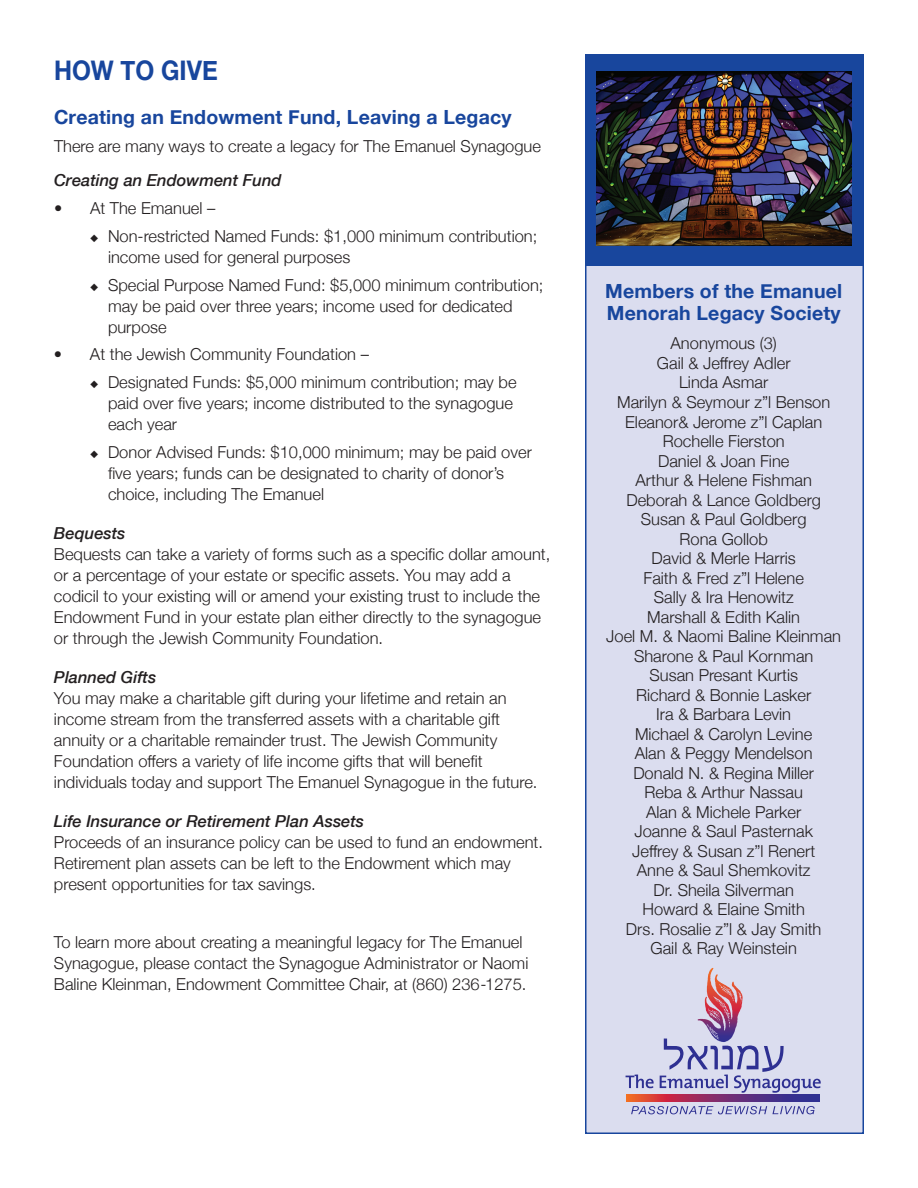
<style>
.page{position:relative;width:918px;height:1188px;background:#fff}
.page>*{position:absolute;margin:0;border:0;box-sizing:border-box;transform-origin:0 0}
.t1{font:700 27px "Helvetica Neue";color:#18469d;scale:.9 1}
.t2{font:700 19.5px/22.5px "Helvetica Neue";letter-spacing:.01em;color:#18469d}
.t3{font:300 16.5px/19.5px "Helvetica Neue";color:#231f20}
.t4{font:italic 500 16.5px "Helvetica Neue";color:#231f20}
</style>
<div class="page">
<div style="left:585px;top:264px;width:279px;height:870px;background:#dbddef;border:2px solid #18469d"></div>
<div style="left:585px;top:54px;width:279px;height:211px;background:#18469d"></div>
<img style="left:597px;top:72px;width:255px;height:173px">
<svg style="left:626px;top:1075px;width:28px;height:13px"></svg>
<svg style="left:631px;top:1106px;width:184px;height:8px"></svg>
<svg style="left:660px;top:1039px;width:161px;height:54px"></svg>
<svg style="left:626px;top:1095px;width:194px;height:6px"></svg>
<svg style="left:707px;top:968px;width:5px;height:29px"></svg>
<h1 class="t1" style="left:54px;top:50px;width:183px">HOW TO GIVE</h1>
<p class="t2" style="left:54px;top:106px;width:459px">Creating an Endowment Fund, Leaving a Legacy</p>
<p class="t3" style="left:54px;top:135px;width:489px">There are many ways to create a legacy for The Emanuel Synagogue</p>
<p class="t4" style="left:54px;top:166px;width:229px">Creating an Endowment Fund</p>
<p class="t3" style="left:54px;top:197px;width:163px">• At The Emanuel –</p>
<p class="t3" style="left:108px;top:224px;width:431px;line-height:21px;text-indent:-18px">◆ Non-restricted Named Funds: $1,000 minimum contribution; income used for general purposes</p>
<p class="t3" style="left:108px;top:273px;width:437px;line-height:21px;text-indent:-18px">◆ Special Purpose Named Fund: $5,000 minimum contribution; may be paid over three years; income used for dedicated purpose</p>
<p class="t3" style="left:54px;top:344px;width:317px">• At the Jewish Community Foundation –</p>
<p class="t3" style="left:108px;top:371px;width:410px;line-height:21px;text-indent:-18px">◆ Designated Funds: $5,000 minimum contribution; may be paid over five years; income distributed to the synagogue each year</p>
<p class="t3" style="left:108px;top:440px;width:425px;line-height:21px;text-indent:-18px">◆ Donor Advised Funds: $10,000 minimum; may be paid over five years; funds can be designated to charity of donor’s choice, including The Emanuel</p>
<p class="t4" style="left:54px;top:519px;width:73px">Bequests</p>
<p class="t3" style="left:54px;top:542px;width:498px;line-height:21px">Bequests can take a variety of forms such as a specific dollar amount, or a percentage of your estate or specific assets. You may add a codicil to your existing will or amend your existing trust to include the Endowment Fund in your estate plan either directly to the synagogue or through the Jewish Community Foundation.</p>
<p class="t4" style="left:54px;top:663px;width:104px">Planned Gifts</p>
<p class="t3" style="left:54px;top:686px;width:485px;line-height:21px">You may make a charitable gift during your lifetime and retain an income stream from the transferred assets with a charitable gift annuity or a charitable remainder trust. The Jewish Community Foundation offers a variety of life income gifts that will benefit individuals today and support The Emanuel Synagogue in the future.</p>
<p class="t4" style="left:54px;top:807px;width:312px">Life Insurance or Retirement Plan Assets</p>
<p class="t3" style="left:54px;top:831px;width:491px;line-height:21px">Proceeds of an insurance policy can be used to fund an endowment.<br>Retirement plan assets can be left to the Endowment which may present opportunities for tax savings.</p>
<p class="t3" style="left:54px;top:931px;width:476px;line-height:21px">To learn more about creating a meaningful legacy for The Emanuel<br>Synagogue, please contact the Synagogue Administrator or Naomi<br>Baline Kleinman, Endowment Committee Chair, at (860) 236-1275.</p>
<p class="t2" style="left:605px;top:280px;width:238px">Members of the Emanuel<br>Menorah Legacy Society</p>
<p class="t3" style="left:606px;top:333px;width:236px;text-align:center">Anonymous (3)<br>Gail &amp; Jeffrey Adler<br>Linda Asmar<br>Marilyn &amp; Seymour z”l Benson<br>Eleanor&amp; Jerome z”l Caplan<br>Rochelle Fierston<br>Daniel &amp; Joan Fine<br>Arthur &amp; Helene Fishman<br>Deborah &amp; Lance Goldberg<br>Susan &amp; Paul Goldberg<br>Rona Gollob<br>David &amp; Merle Harris<br>Faith &amp; Fred z”l Helene<br>Sally &amp; Ira Henowitz<br>Marshall &amp; Edith Kalin<br>Joel M. &amp; Naomi Baline Kleinman<br>Sharone &amp; Paul Kornman<br>Susan Presant Kurtis<br>Richard &amp; Bonnie Lasker<br>Ira &amp; Barbara Levin<br>Michael &amp; Carolyn Levine<br>Alan &amp; Peggy Mendelson<br>Donald N. &amp; Regina Miller<br>Reba &amp; Arthur Nassau<br>Alan &amp; Michele Parker<br>Joanne &amp; Saul Pasternak<br>Jeffrey &amp; Susan z”l Renert<br>Anne &amp; Saul Shemkovitz<br>Dr. Sheila Silverman<br>Howard &amp; Elaine Smith<br>Drs. Rosalie z”l &amp; Jay Smith<br>Gail &amp; Ray Weinstein</p>
</div>
